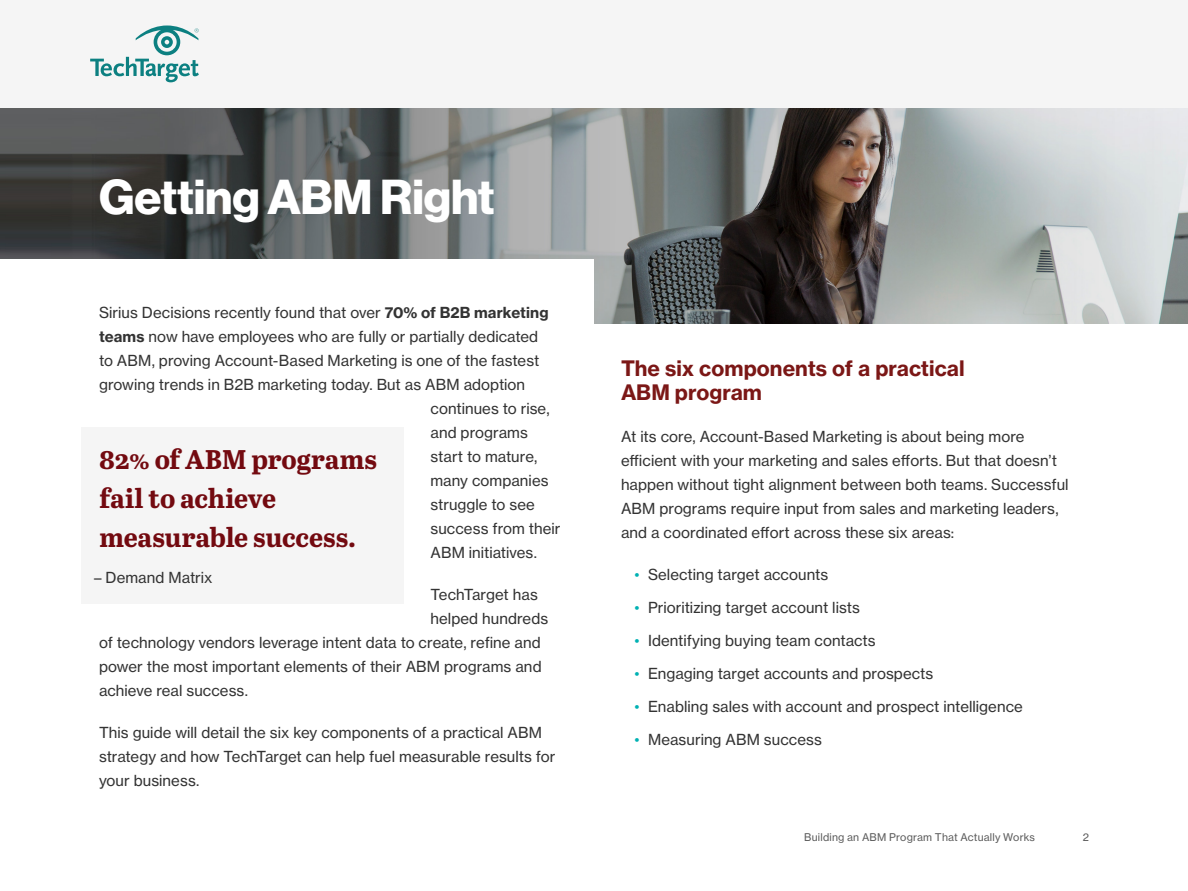
<style>
.page{position:relative;width:1188px;height:891px;background:#fff}
.page>*{position:absolute;margin:0;border:0;box-sizing:border-box;transform-origin:0 0}
.t1{font:48px "N Haas Grotesk DS Std 75 Bd";color:#fff}
.Quote-red{font:700 27px/39px "Abril Text";letter-spacing:-.01em;color:#730a10}
.Body_10_16{font:21px/24px "N Haas Grotesk TX Std 75 Bd";color:#7b1716}
.Body_10_16-2{font:15px/24px "N Haas Grotesk TX Std 55 Rg";letter-spacing:.005em;color:#333}
.Quote-red-2{font:15px "N Haas Grotesk TX Std 55 Rg";letter-spacing:.005em;color:#333}
.Footer_Indent{font:10.5px "N Haas Grotesk TX Std 55 Rg";letter-spacing:.015em;color:#5c5c5c}
.s1{font-family:"N Haas Grotesk TX Std 75 Bd"}
.s2{color:#00b1b3}
</style>
<div class="page">
<div style="left:0;top:0;width:1188px;height:108px;background:#f5f5f5"></div>
<svg style="left:90px;top:26px;width:109px;height:56px"></svg>
<img style="left:0;top:108px;width:1188px;height:216px">
<div style="left:0;top:259px;width:594px;height:226px;background:#fff"></div>
<div style="left:81px;top:427px;width:323px;height:176px;background:#f5f5f5"></div>
<p class="t1" style="left:99px;top:169px;width:397px">Getting ABM Right</p>
<p class="Body_10_16-2" style="left:99px;top:300px;width:451px">Sirius Decisions recently found that over <span class="s1">70% of B2B marketing</span></p>
<p class="Body_10_16-2" style="left:99px;top:324px;width:441px"><span class="s1">teams</span> now have employees who are fully or partially dedicated</p>
<p class="Body_10_16-2" style="left:99px;top:348px;width:442px">to ABM, proving Account-Based Marketing is one of the fastest</p>
<p class="Body_10_16-2" style="left:99px;top:372px;width:428px">growing trends in B2B marketing today. But as ABM adoption</p>
<p class="Body_10_16-2" style="left:430px;top:396px;width:121px">continues to rise,</p>
<p class="Body_10_16-2" style="left:430px;top:420px;width:99px">and programs</p>
<p class="Body_10_16-2" style="left:430px;top:444px;width:108px">start to mature,</p>
<p class="Body_10_16-2" style="left:430px;top:468px;width:120px">many companies</p>
<p class="Body_10_16-2" style="left:430px;top:492px;width:106px">struggle to see</p>
<p class="Body_10_16-2" style="left:430px;top:516px;width:132px">success from their</p>
<p class="Body_10_16-2" style="left:430px;top:540px;width:108px">ABM initiatives.</p>
<p class="Body_10_16-2" style="left:430px;top:582px;width:109px">TechTarget has</p>
<p class="Body_10_16-2" style="left:430px;top:606px;width:119px">helped hundreds</p>
<p class="Body_10_16-2" style="left:99px;top:630px;width:443px">of technology vendors leverage intent data to create, refine and</p>
<p class="Body_10_16-2" style="left:99px;top:654px;width:444px">power the most important elements of their ABM programs and</p>
<p class="Body_10_16-2" style="left:99px;top:678px;width:151px">achieve real success.</p>
<p class="Body_10_16-2" style="left:99px;top:720px;width:458px">This guide will detail the six key components of a practical ABM strategy and how TechTarget can help fuel measurable results for your business.</p>
<p class="Quote-red" style="left:99px;top:438px;width:279px">82% of ABM programs fail to achieve measurable success.</p>
<p class="Quote-red-2" style="left:94px;top:568px;width:120px">– Demand Matrix</p>
<p class="Body_10_16" style="left:621px;top:357px;width:345px">The six components of a practical<br>ABM program</p>
<p class="Body_10_16-2" style="left:621px;top:425px;width:449px">At its core, Account-Based Marketing is about being more efficient with your marketing and sales efforts. But that doesn’t happen without tight alignment between both teams. Successful ABM programs require input from sales and marketing leaders, and a coordinated effort across these six areas:</p>
<p class="Body_10_16-2" style="left:634px;top:563px;width:195px"><span class="s2">•</span> Selecting target accounts</p>
<p class="Body_10_16-2" style="left:634px;top:596px;width:227px"><span class="s2">•</span> Prioritizing target account lists</p>
<p class="Body_10_16-2" style="left:634px;top:629px;width:243px"><span class="s2">•</span> Identifying buying team contacts</p>
<p class="Body_10_16-2" style="left:634px;top:662px;width:300px"><span class="s2">•</span> Engaging target accounts and prospects</p>
<p class="Body_10_16-2" style="left:634px;top:695px;width:390px"><span class="s2">•</span> Enabling sales with account and prospect intelligence</p>
<p class="Body_10_16-2" style="left:634px;top:728px;width:189px"><span class="s2">•</span> Measuring ABM success</p>
<p class="Footer_Indent" style="left:804px;top:830px;width:232px">Building an ABM Program That Actually Works</p>
<p class="Footer_Indent" style="left:1083px;top:830px;width:8px">2</p>
</div>
